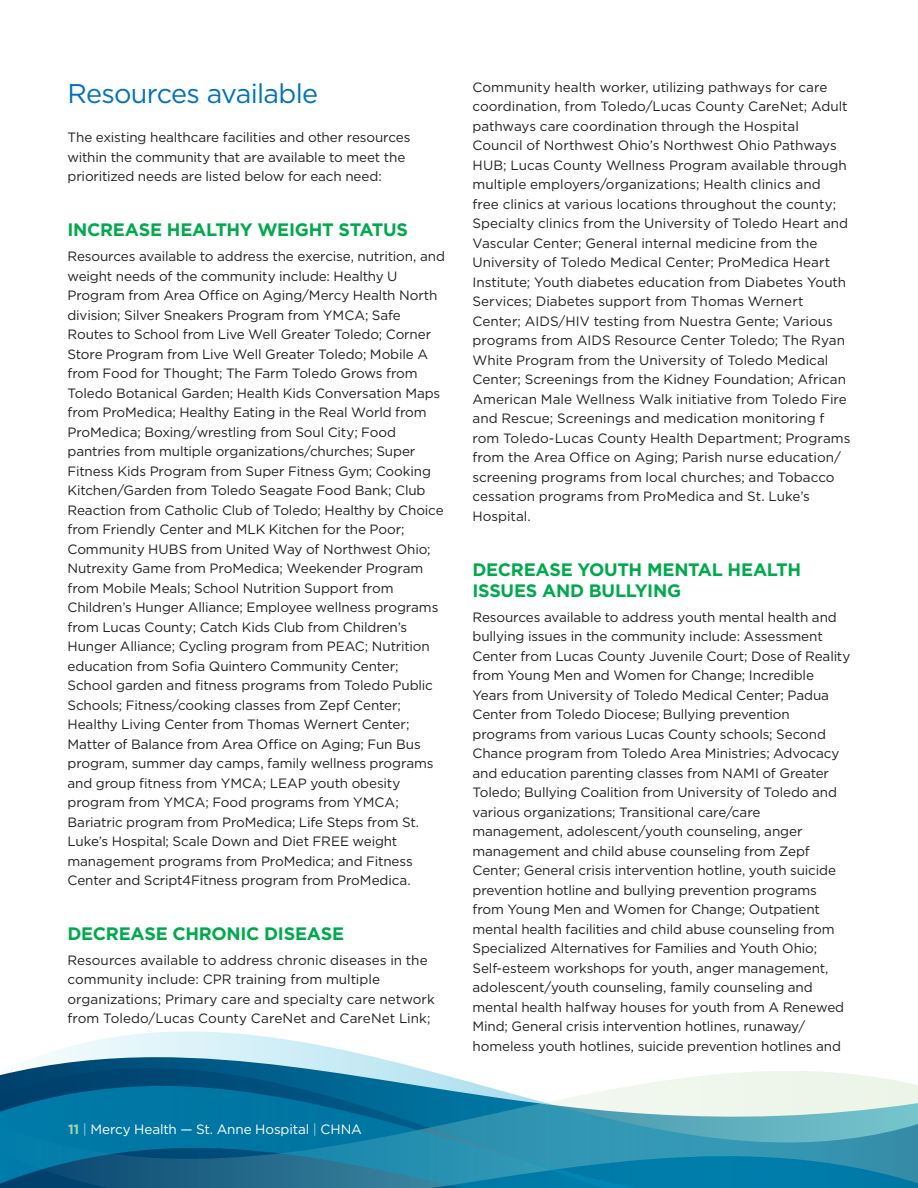
<style>
.page{position:relative;width:918px;height:1188px;background:#fff}
.page>*{position:absolute;margin:0;border:0;box-sizing:border-box;transform-origin:0 0}
.BODY_-_left_just{font:27px "Gotham";letter-spacing:-.025em;color:#0072bc}
.SUB_HEAD_-_left_just{font:700 18px/21px "Gotham";letter-spacing:-.015em;color:#00a94d}
.BODY_-_left_just-2{font:13.5px/19.5px "Gotham";letter-spacing:-.005em;color:#231f20}
.BODY_-_left_just-3{font:13.5px "Gotham";letter-spacing:-.01em;color:#fff}
.s1{font-weight:700;color:#a2d4ae}
.s2{color:#8dd5ed}
</style>
<div class="page">
<svg style="left:0;top:1031px;width:911px;height:53px"></svg>
<svg style="left:0;top:1084px;width:918px;height:104px;background:#338dac"></svg>
<p class="BODY_-_left_just" style="left:68px;top:76px;width:252px">Resources available</p>
<p class="BODY_-_left_just-2" style="left:68px;top:128px;width:344px">The existing healthcare facilities and other resources within the community that are available to meet the prioritized needs are listed below for each need:</p>
<p class="SUB_HEAD_-_left_just" style="left:68px;top:219px;width:342px">INCREASE HEALTHY WEIGHT STATUS</p>
<p class="BODY_-_left_just-2" style="left:68px;top:246px;width:379px">Resources available to address the exercise, nutrition, and weight needs of the community include: Healthy U Program from Area Office on Aging/Mercy Health North division; Silver Sneakers Program from YMCA; Safe Routes to School from Live Well Greater Toledo; Corner Store Program from Live Well Greater Toledo; Mobile A from Food for Thought; The Farm Toledo Grows from Toledo Botanical Garden; Health Kids Conversation Maps from ProMedica; Healthy Eating in the Real World from ProMedica; Boxing/wrestling from Soul City; Food pantries from multiple organizations/churches; Super Fitness Kids Program from Super Fitness Gym; Cooking Kitchen/Garden from Toledo Seagate Food Bank; Club Reaction from Catholic Club of Toledo; Healthy by Choice from Friendly Center and MLK Kitchen for the Poor; Community HUBS from United Way of Northwest Ohio; Nutrexity Game from ProMedica; Weekender Program from Mobile Meals; School Nutrition Support from Children’s Hunger Alliance; Employee wellness programs from Lucas County; Catch Kids Club from Children’s Hunger Alliance; Cycling program from PEAC; Nutrition education from Sofia Quintero Community Center; School garden and fitness programs from Toledo Public Schools; Fitness/cooking classes from Zepf Center; Healthy Living Center from Thomas Wernert Center; Matter of Balance from Area Office on Aging; Fun Bus program, summer day camps, family wellness programs and group fitness from YMCA; LEAP youth obesity program from YMCA; Food programs from YMCA; Bariatric program from ProMedica; Life Steps from St.<br>Luke’s Hospital; Scale Down and Diet FREE weight management programs from ProMedica; and Fitness Center and Script4Fitness program from ProMedica.</p>
<p class="SUB_HEAD_-_left_just" style="left:68px;top:923px;width:278px">DECREASE CHRONIC DISEASE</p>
<p class="BODY_-_left_just-2" style="left:68px;top:950px;width:369px">Resources available to address chronic diseases in the community include: CPR training from multiple organizations; Primary care and specialty care network from Toledo/Lucas County CareNet and CareNet Link;</p>
<p class="BODY_-_left_just-3" style="left:68px;top:1120px;width:295px"><span class="s1">11</span> <span class="s2">|</span> Mercy Health — St. Anne Hospital <span class="s2">|</span> CHNA</p>
<p class="BODY_-_left_just-2" style="left:472px;top:77px;width:379px">Community health worker, utilizing pathways for care coordination, from Toledo/Lucas County CareNet; Adult pathways care coordination through the Hospital Council of Northwest Ohio’s Northwest Ohio Pathways HUB; Lucas County Wellness Program available through multiple employers/organizations; Health clinics and free clinics at various locations throughout the county; Specialty clinics from the University of Toledo Heart and Vascular Center; General internal medicine from the University of Toledo Medical Center; ProMedica Heart Institute; Youth diabetes education from Diabetes Youth Services; Diabetes support from Thomas Wernert Center; AIDS/HIV testing from Nuestra Gente; Various programs from AIDS Resource Center Toledo; The Ryan White Program from the University of Toledo Medical Center; Screenings from the Kidney Foundation; African American Male Wellness Walk initiative from Toledo Fire and Rescue; Screenings and medication monitoring f rom Toledo-Lucas County Health Department; Programs from the Area Office on Aging; Parish nurse education/ screening programs from local churches; and Tobacco cessation programs from ProMedica and St. Luke’s Hospital.</p>
<p class="SUB_HEAD_-_left_just" style="left:472px;top:559px;width:330px">DECREASE YOUTH MENTAL HEALTH<br>ISSUES AND BULLYING</p>
<p class="BODY_-_left_just-2" style="left:472px;top:607px;width:379px">Resources available to address youth mental health and bullying issues in the community include: Assessment Center from Lucas County Juvenile Court; Dose of Reality from Young Men and Women for Change; Incredible Years from University of Toledo Medical Center; Padua Center from Toledo Diocese; Bullying prevention programs from various Lucas County schools; Second Chance program from Toledo Area Ministries; Advocacy and education parenting classes from NAMI of Greater Toledo; Bullying Coalition from University of Toledo and various organizations; Transitional care/care management, adolescent/youth counseling, anger management and child abuse counseling from Zepf Center; General crisis intervention hotline, youth suicide prevention hotline and bullying prevention programs from Young Men and Women for Change; Outpatient mental health facilities and child abuse counseling from Specialized Alternatives for Families and Youth Ohio; Self-esteem workshops for youth, anger management, adolescent/youth counseling, family counseling and mental health halfway houses for youth from A Renewed Mind; General crisis intervention hotlines, runaway/ homeless youth hotlines, suicide prevention hotlines and</p>
</div>
